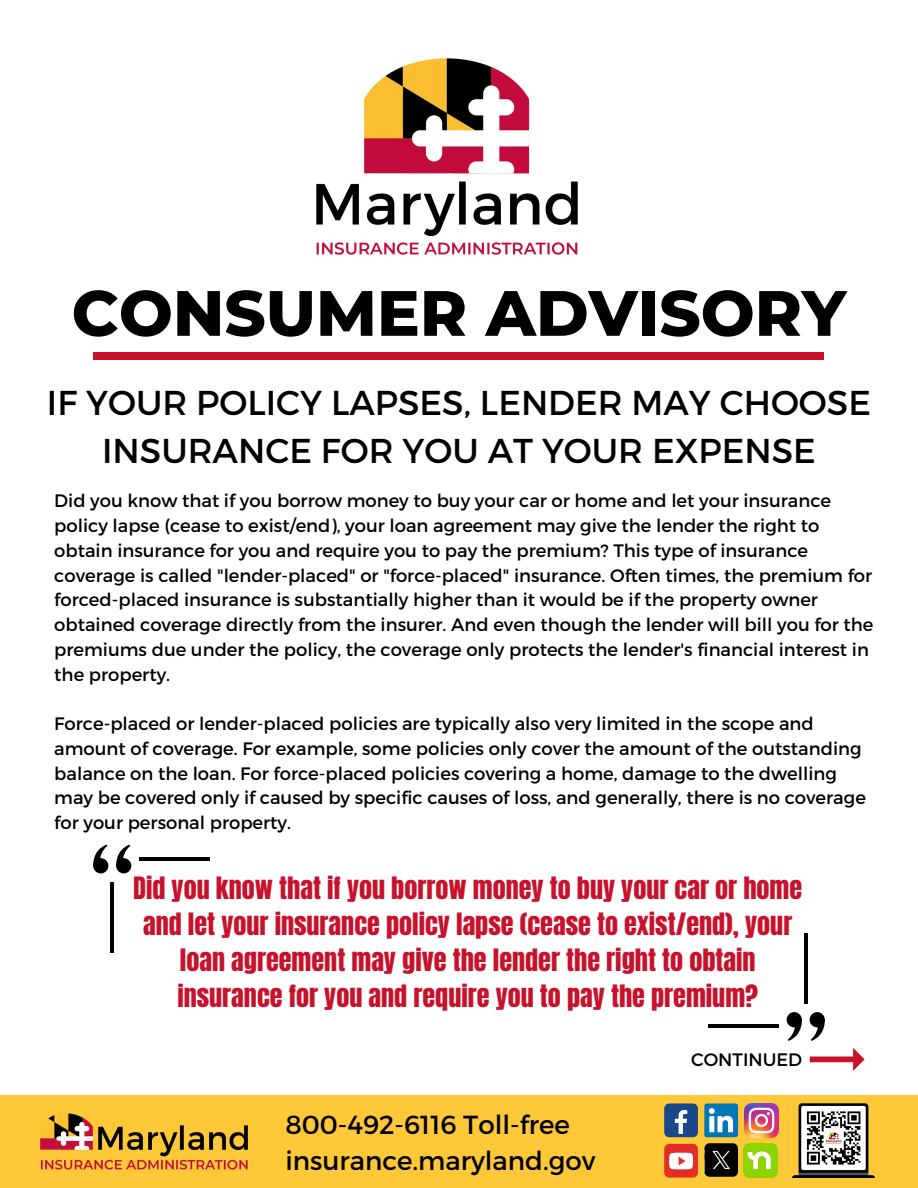
<style>
.page{position:relative;width:918px;height:1188px;background:#fff}
.page>*{position:absolute;margin:0;border:0;box-sizing:border-box;transform-origin:0 0}
.t1{font:800 63.9px "Montserrat";color:#000}
.t2{font:34.5px/47.2px "Montserrat";color:#000;text-align:center}
.t3{font:26.25px/36px "Anton";color:#c8122c;text-align:center}
.t4{font:26.1px/36px "Montserrat";color:#000}
.t5{font:18px/24.8px "Montserrat";color:#000}
</style>
<div class="page">
<div style="left:94px;top:352px;width:730px;height:8px;background:#c8122c"></div>
<img style="left:316px;top:58px;width:262px;height:197px">
<div style="left:0;top:1096px;width:918px;height:92px;background:#ffc838"></div>
<img style="left:40px;top:1113px;width:208px;height:57px">
<div style="left:664px;top:1104px;width:34px;height:33px;background:#1a4789;border-radius:5px"></div>
<svg style="left:675px;top:1110px;width:12px;height:24px"></svg>
<div style="left:704px;top:1104px;width:34px;height:33px;background:#0177b5;border-radius:2px"></div>
<svg style="left:709px;top:1108px;width:24px;height:24px"></svg>
<img style="left:744px;top:1104px;width:34px;height:33px">
<div style="left:664px;top:1144px;width:34px;height:34px;background:#e52d27;border-radius:5px"></div>
<svg style="left:669px;top:1153px;width:24px;height:16px"></svg>
<img style="left:744px;top:1144px;width:34px;height:34px">
<img style="left:792px;top:1104px;width:82px;height:74px">
<img style="left:705px;top:1144px;width:32px;height:33px">
<svg style="left:810px;top:1048px;width:55px;height:23px"></svg>
<div style="left:116px;top:858px;width:15px;height:15px;background:#000;border-radius:50%"></div>
<svg style="left:116px;top:844px;width:15px;height:27px"></svg>
<div style="left:93px;top:858px;width:15px;height:15px;background:#000;border-radius:50%"></div>
<svg style="left:93px;top:844px;width:15px;height:27px"></svg>
<hr style="left:110px;top:882px;width:4px;height:70px;background:#000">
<hr style="left:139px;top:858px;width:71px;height:3px;background:#000">
<svg style="left:787px;top:1012px;width:15px;height:15px"></svg>
<svg style="left:787px;top:1014px;width:15px;height:27px"></svg>
<svg style="left:810px;top:1012px;width:15px;height:15px"></svg>
<svg style="left:810px;top:1014px;width:15px;height:27px"></svg>
<hr style="left:804px;top:934px;width:4px;height:70px;background:#000">
<hr style="left:708px;top:1024px;width:71px;height:4px;background:#000">
<p class="t1" style="left:72px;top:274px;width:776px">CONSUMER ADVISORY</p>
<h4 class="t2" style="left:47px;top:378px;width:826px">IF YOUR POLICY LAPSES, LENDER MAY CHOOSE<br>INSURANCE FOR YOU AT YOUR EXPENSE</h4>
<p class="t5" style="left:54px;top:488px;width:821px">Did you know that if you borrow money to buy your car or home and let your insurance policy lapse (cease to exist/end), your loan agreement may give the lender the right to obtain insurance for you and require you to pay the premium? This type of insurance coverage is called "lender-placed" or "force-placed" insurance. Often times, the premium for forced-placed insurance is substantially higher than it would be if the property owner obtained coverage directly from the insurer. And even though the lender will bill you for the premiums due under the policy, the coverage only protects the lender's financial interest in the property.</p>
<h3 class="t5" style="left:54px;top:710px;width:813px">Force-placed or lender-placed policies are typically also very limited in the scope and amount of coverage. For example, some policies only cover the amount of the outstanding balance on the loan. For force-placed policies covering a home, damage to the dwelling may be covered only if caused by specific causes of loss, and generally, there is no coverage for your personal property.</h3>
<h3 class="t3" style="left:133px;top:871px;width:671px">Did you know that if you borrow money to buy your car or home and let your insurance policy lapse (cease to exist/end), your loan agreement may give the lender the right to obtain insurance for you and require you to pay the premium?</h3>
<p class="t4" style="left:285px;top:1105px;width:312px">800-492-6116 Toll-free insurance.maryland.gov</p>
<p class="t5" style="left:691px;top:1046px;width:113px">CONTINUED</p>
</div>
